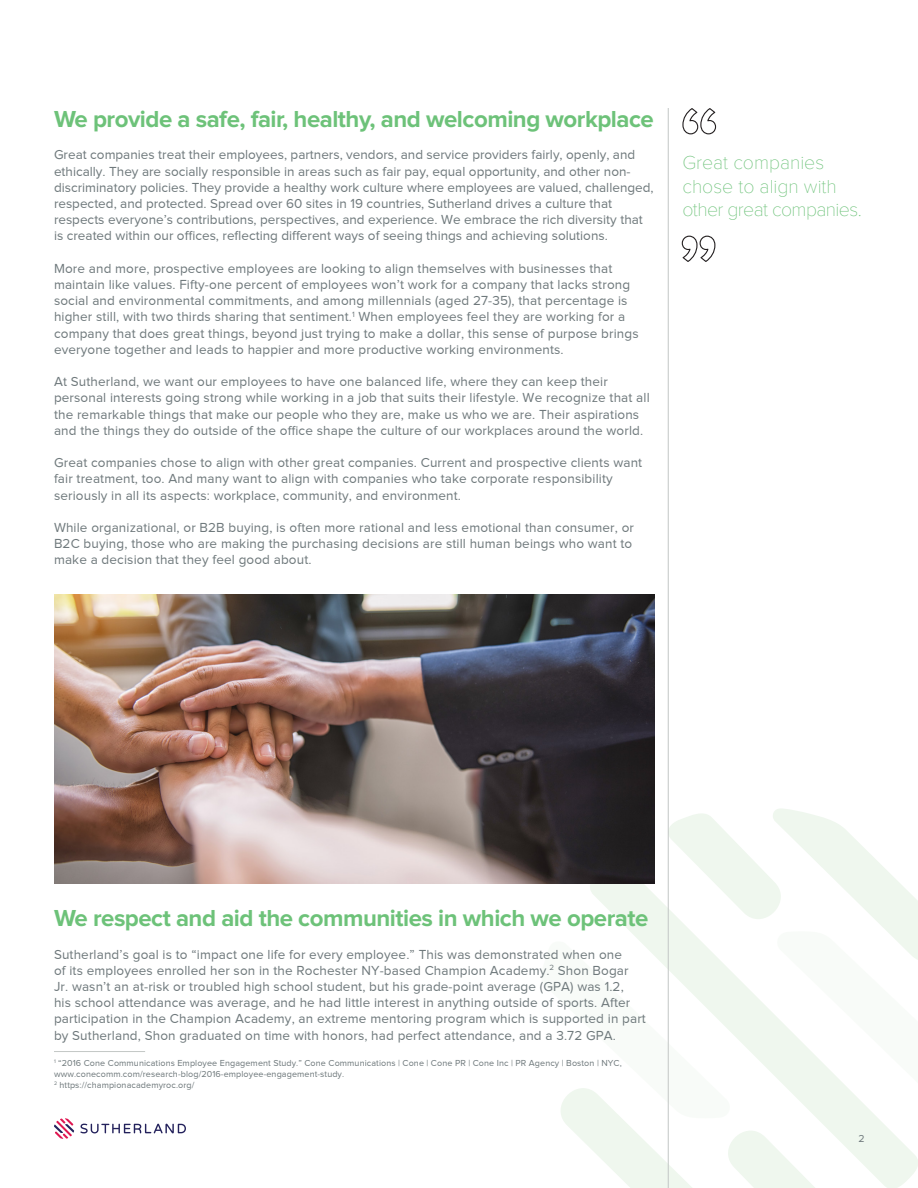
<style>
.page{position:relative;width:918px;height:1188px;background:#fff}
.page>*{position:absolute;margin:0;border:0;box-sizing:border-box;transform-origin:0 0}
.t1{font:700 24px "Proxima Nova";letter-spacing:-.02em;color:#6dc279}
.t2{font:100 19.5px/23.4px "Proxima Nova";color:#6dc279}
.t3{font:13.5px/16.2px "Proxima Nova";letter-spacing:.01em;color:#6f797c}
.t4{font:10.5px "Proxima Nova";color:#6f797c}
.t5{font:9px "Proxima Nova";letter-spacing:.01em;color:#6f797c}
</style>
<div class="page">
<svg style="left:540px;top:808px;width:378px;height:380px"></svg>
<hr style="left:668px;top:108px;width:1px;height:1080px;background:#c3c7c5">
<img style="left:54px;top:594px;width:601px;height:289px">
<svg style="left:682px;top:108px;width:35px;height:27px"></svg>
<svg style="left:681px;top:235px;width:35px;height:27px"></svg>
<svg style="left:80px;top:1124px;width:106px;height:9px"></svg>
<svg style="left:54px;top:1118px;width:20px;height:21px"></svg>
<hr style="left:54px;top:1051px;width:91px;height:1px;background:#c3c7c5">
<p class="t1" style="left:54px;top:105px;width:601px">We provide a safe, fair, healthy, and welcoming workplace</p>
<p class="t3" style="left:54px;top:147px;width:601px">Great companies treat their employees, partners, vendors, and service providers fairly, openly, and ethically. They are socially responsible in areas such as fair pay, equal opportunity, and other non&shy;discriminatory policies. They provide a healthy work culture where employees are valued, challenged, respected, and protected. Spread over 60 sites in 19 countries, Sutherland drives a culture that respects everyone’s contributions, perspectives, and experience. We embrace the rich diversity that is created within our offices, reflecting different ways of seeing things and achieving solutions.</p>
<p class="t3" style="left:54px;top:260px;width:586px">More and more, prospective employees are looking to align themselves with businesses that maintain like values. Fifty-one percent of employees won’t work for a company that lacks strong social and environmental commitments, and among millennials (aged 27-35), that percentage is higher still, with two thirds sharing that sentiment.<sup>1</sup> When employees feel they are working for a company that does great things, beyond just trying to make a dollar, this sense of purpose brings everyone together and leads to happier and more productive working environments.</p>
<p class="t3" style="left:54px;top:373px;width:597px">At Sutherland, we want our employees to have one balanced life, where they can keep their personal interests going strong while working in a job that suits their lifestyle. We recognize that all the remarkable things that make our people who they are, make us who we are. Their aspirations and the things they do outside of the office shape the culture of our workplaces around the world.</p>
<p class="t3" style="left:54px;top:454px;width:590px">Great companies chose to align with other great companies. Current and prospective clients want fair treatment, too. And many want to align with companies who take corporate responsibility seriously in all its aspects: workplace, community, and environment.</p>
<p class="t3" style="left:54px;top:519px;width:582px">While organizational, or B2B buying, is often more rational and less emotional than consumer, or<br>B2C buying, those who are making the purchasing decisions are still human beings who want to make a decision that they feel good about.</p>
<p class="t2" style="left:682px;top:151px;width:181px">Great companies chose to align with other great companies.</p>
<p class="t1" style="left:54px;top:904px;width:596px">We respect and aid the communities in which we operate</p>
<p class="t3" style="left:54px;top:946px;width:593px">Sutherland’s goal is to “impact one life for every employee.” This was demonstrated when one<br>of its employees enrolled her son in the Rochester NY-based Champion Academy.<sup>2</sup> Shon Bogar Jr. wasn’t an at-risk or troubled high school student, but his grade-point average (GPA) was 1.2,<br>his school attendance was average, and he had little interest in anything outside of sports. After participation in the Champion Academy, an extreme mentoring program which is supported in part by Sutherland, Shon graduated on time with honors, had perfect attendance, and a 3.72 GPA.</p>
<p class="t5" style="left:54px;top:1058px;width:569px"><sup>1</sup> “2016 Cone Communications Employee Engagement Study.” Cone Communications | Cone | Cone PR | Cone Inc | PR Agency | Boston | NYC,</p>
<p class="t5" style="left:54px;top:1069px;width:292px">www.conecomm.com/research-blog/2016-employee-engagement-study.</p>
<p class="t5" style="left:54px;top:1080px;width:142px"><sup>2</sup> https://championacademyroc.org/</p>
<p class="t4" style="left:858px;top:1133px;width:8px">2</p>
</div>
